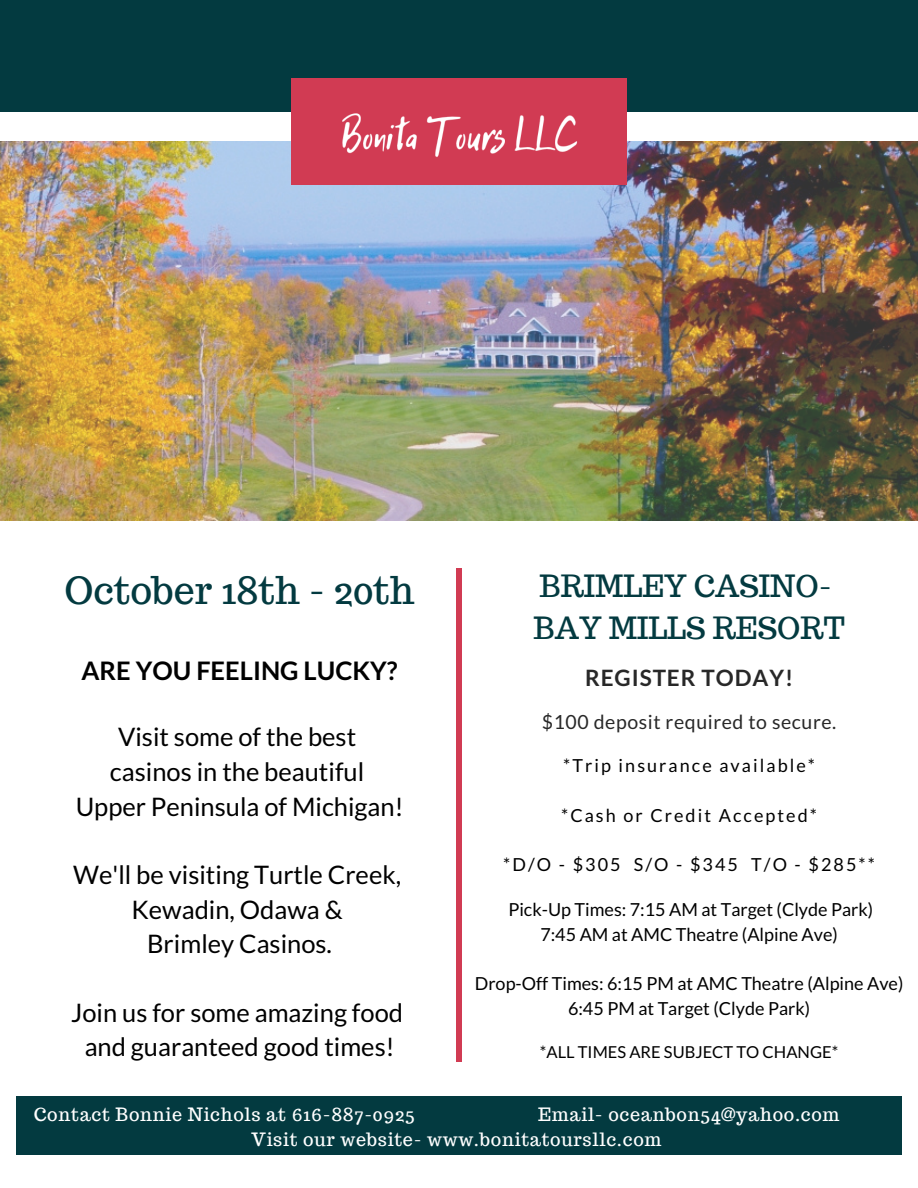
<style>
.page{position:relative;width:918px;height:1188px;background:#fff}
.page>*{position:absolute;margin:0;border:0;box-sizing:border-box;transform-origin:0 0}
.t1{font:37.5px "Trocchi";color:#033a40}
.t2{font:30px "Trocchi";color:#033a40}
.t3{font:25.5px "Lato";color:#000}
.t4{font:700 25.5px "Lato";color:#000}
.t5{font:700 22.5px "Lato";letter-spacing:.04em;color:#282828}
.t6{font:19.5px "Lato";letter-spacing:.03em;color:#282828}
.t7{font:18px "Lato";color:#000}
.t8{font:18px "Trocchi";letter-spacing:.04em;color:#fff}
.t9{font:18px "Lato";letter-spacing:.115em;color:#000}
.t10{font:16.5px "Lato";color:#000}
</style>
<div class="page">
<img style="left:0;top:141px;width:918px;height:379px">
<div style="left:0;top:0;width:918px;height:111px;background:#033a40"></div>
<div style="left:291px;top:79px;width:336px;height:106px;background:#d13b53"></div>
<div style="left:456px;top:568px;width:6px;height:494px;background:#d13b53"></div>
<img style="left:342px;top:113px;width:236px;height:44px">
<div style="left:17px;top:1096px;width:574px;height:59px;background:#033a40"></div>
<div style="left:454px;top:1096px;width:447px;height:59px;background:#033a40"></div>
<p class="t1" style="left:65px;top:566px;width:352px">October 18th - 20th</p>
<p class="t4" style="left:82px;top:654px;width:318px">ARE YOU FEELING LUCKY?</p>
<p class="t3" style="left:118px;top:721px;width:240px">Visit some of the best</p>
<p class="t3" style="left:110px;top:756px;width:256px">casinos in the beautiful</p>
<p class="t3" style="left:76px;top:791px;width:329px">Upper Peninsula of Michigan!</p>
<p class="t2" style="left:540px;top:566px;width:294px">BRIMLEY CASINO-</p>
<p class="t2" style="left:534px;top:608px;width:313px">BAY MILLS RESORT</p>
<p class="t5" style="left:585px;top:664px;width:209px">REGISTER TODAY!</p>
<p class="t6" style="left:542px;top:709px;width:296px">$100 deposit required to secure.</p>
<p class="t9" style="left:563px;top:755px;width:254px">*Trip insurance available*</p>
<p class="t9" style="left:561px;top:804px;width:258px">*Cash or Credit Accepted*</p>
<p class="t3" style="left:73px;top:858px;width:329px">We'll be visiting Turtle Creek,</p>
<p class="t9" style="left:503px;top:854px;width:373px">*D/O - $305 S/O - $345 T/O - $285**</p>
<p class="t3" style="left:132px;top:893px;width:213px">Kewadin, Odawa &amp;</p>
<p class="t3" style="left:147px;top:928px;width:186px">Brimley Casinos.</p>
<p class="t7" style="left:508px;top:898px;width:366px">Pick-Up Times: 7:15 AM at Target (Clyde Park)</p>
<p class="t7" style="left:540px;top:923px;width:299px">7:45 AM at AMC Theatre (Alpine Ave)</p>
<p class="t7" style="left:475px;top:972px;width:430px">Drop-Off Times: 6:15 PM at AMC Theatre (Alpine Ave)</p>
<p class="t7" style="left:568px;top:997px;width:244px">6:45 PM at Target (Clyde Park)</p>
<p class="t10" style="left:540px;top:1042px;width:300px">*ALL TIMES ARE SUBJECT TO CHANGE*</p>
<p class="t3" style="left:71px;top:996px;width:334px">Join us for some amazing food</p>
<p class="t3" style="left:85px;top:1031px;width:311px">and guaranteed good times!</p>
<p class="t8" style="left:34px;top:1102px;width:382px">Contact Bonnie Nichols at 616-887-0925</p>
<p class="t8" style="left:252px;top:1127px;width:411px">Visit our website- www.bonitatoursllc.com</p>
<p class="t8" style="left:538px;top:1102px;width:303px">Email- oceanbon54@yahoo.com</p>
</div>
